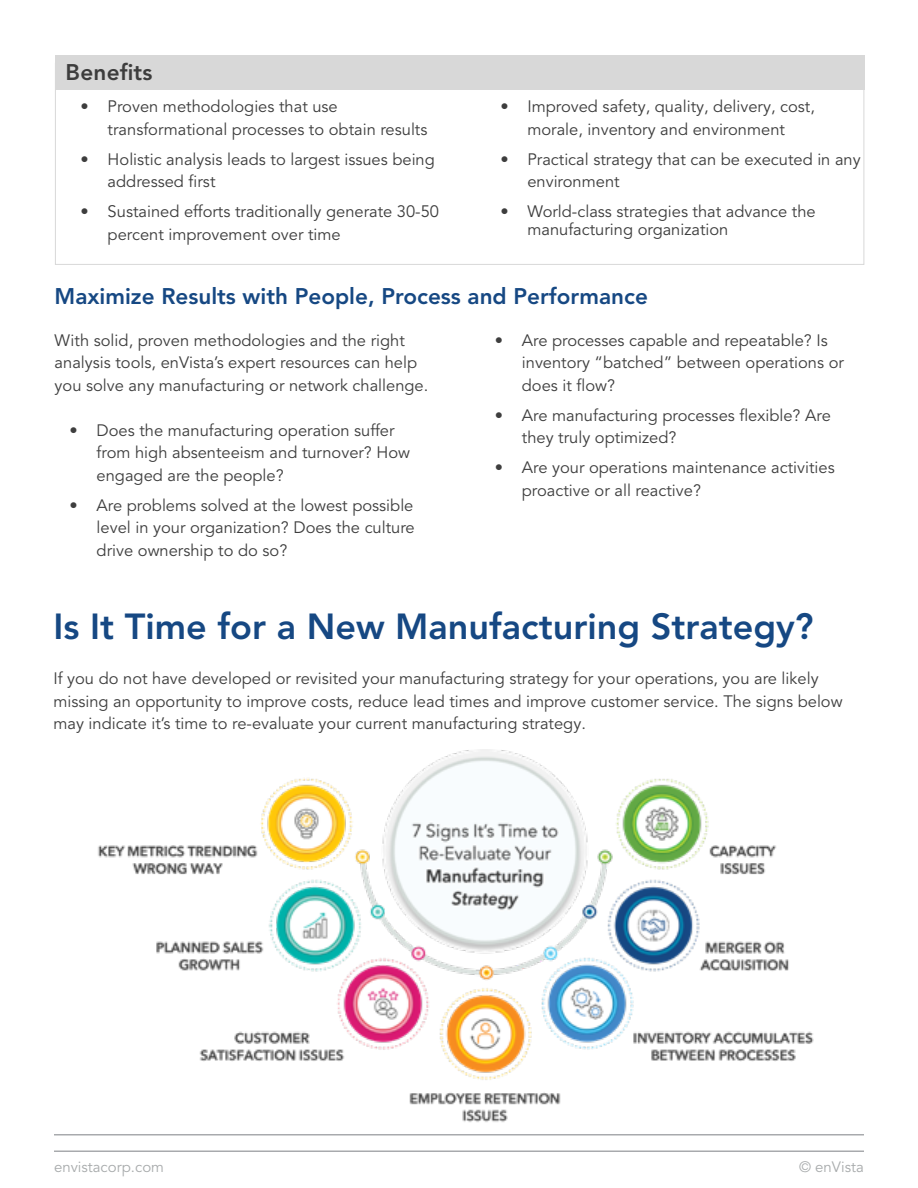
<style>
.page{position:relative;width:918px;height:1188px;background:#fff}
.page>*{position:absolute;margin:0;border:0;box-sizing:border-box;transform-origin:0 0}
.t1{font:800 36px "Avenir LT Pro";color:#164883}
.t2{font:800 22.5px "Avenir LT Pro";color:#164883}
.t3{font:800 22.5px "Avenir LT Pro";letter-spacing:.01em;color:#3d3d3d}
.t4{font:16.5px/22.5px "Avenir LT Pro";color:#3e3e3e}
.t5{font:16.5px/22.5px "Avenir LT Pro";color:#3d3d3d}
.t6{font:15px "Avenir LT Pro";color:#a8abac}
</style>
<div class="page">
<hr style="left:54px;top:1134px;width:810px;height:2px;background:#a8aaad">
<hr style="left:54px;top:1150px;width:810px;height:2px;background:#a8aaad">
<div style="left:55px;top:56px;width:810px;height:34px;background:#d8d8d8"></div>
<img style="left:98px;top:750px;width:716px;height:372px">
<h2 class="t3" style="left:66px;top:59px;width:88px">Benefits</h2>
<p class="t5" style="left:108px;top:95px;width:321px;text-indent:-27px">• Proven methodologies that use transformational processes to obtain results</p>
<p class="t5" style="left:108px;top:148px;width:329px;text-indent:-27px">• Holistic analysis leads to largest issues being addressed first</p>
<p class="t5" style="left:108px;top:200px;width:333px;text-indent:-27px">• Sustained efforts traditionally generate 30-50 percent improvement over time</p>
<p class="t5" style="left:500px;top:95px;width:316px;text-align:center">• Improved safety, quality, delivery, cost, morale, inventory and environment</p>
<p class="t5" style="left:527px;top:148px;width:335px;text-indent:-27px">• Practical strategy that can be executed in any environment</p>
<p class="t5" style="left:527px;top:203px;width:290px;line-height:18px;text-indent:-27px">• World-class strategies that advance the manufacturing organization</p>
<h2 class="t2" style="left:55px;top:283px;width:595px">Maximize Results with People, Process and Performance</h2>
<p class="t4" style="left:55px;top:329px;width:375px">With solid, proven methodologies and the right analysis tools, enVista’s expert resources can help you solve any manufacturing or network challenge.</p>
<p class="t4" style="left:97px;top:419px;width:315px;text-indent:-27px">• Does the manufacturing operation suffer from high absenteeism and turnover? How engaged are the people?</p>
<p class="t4" style="left:97px;top:494px;width:320px;text-align:justify;text-indent:-27px">• Are problems solved at the lowest possible level in your organization? Does the culture drive ownership to do so?</p>
<p class="t4" style="left:522px;top:329px;width:324px;text-indent:-27px">• Are processes capable and repeatable? Is inventory “batched” between operations or does it flow?</p>
<p class="t4" style="left:522px;top:404px;width:310px;text-indent:-27px">• Are manufacturing processes flexible? Are they truly optimized?</p>
<p class="t4" style="left:522px;top:457px;width:314px;text-indent:-27px">• Are your operations maintenance activities proactive or all reactive?</p>
<h1 class="t1" style="left:53px;top:605px;width:761px">Is It Time for a New Manufacturing Strategy?</h1>
<p class="t4" style="left:53px;top:667px;width:791px">If you do not have developed or revisited your manufacturing strategy for your operations, you are likely missing an opportunity to improve costs, reduce lead times and improve customer service. The signs below may indicate it’s time to re-evaluate your current manufacturing strategy.</p>
<p class="t6" style="left:54px;top:1157px;width:112px">envistacorp.com</p>
<p class="t6" style="left:799px;top:1157px;width:66px">© enVista</p>
</div>
